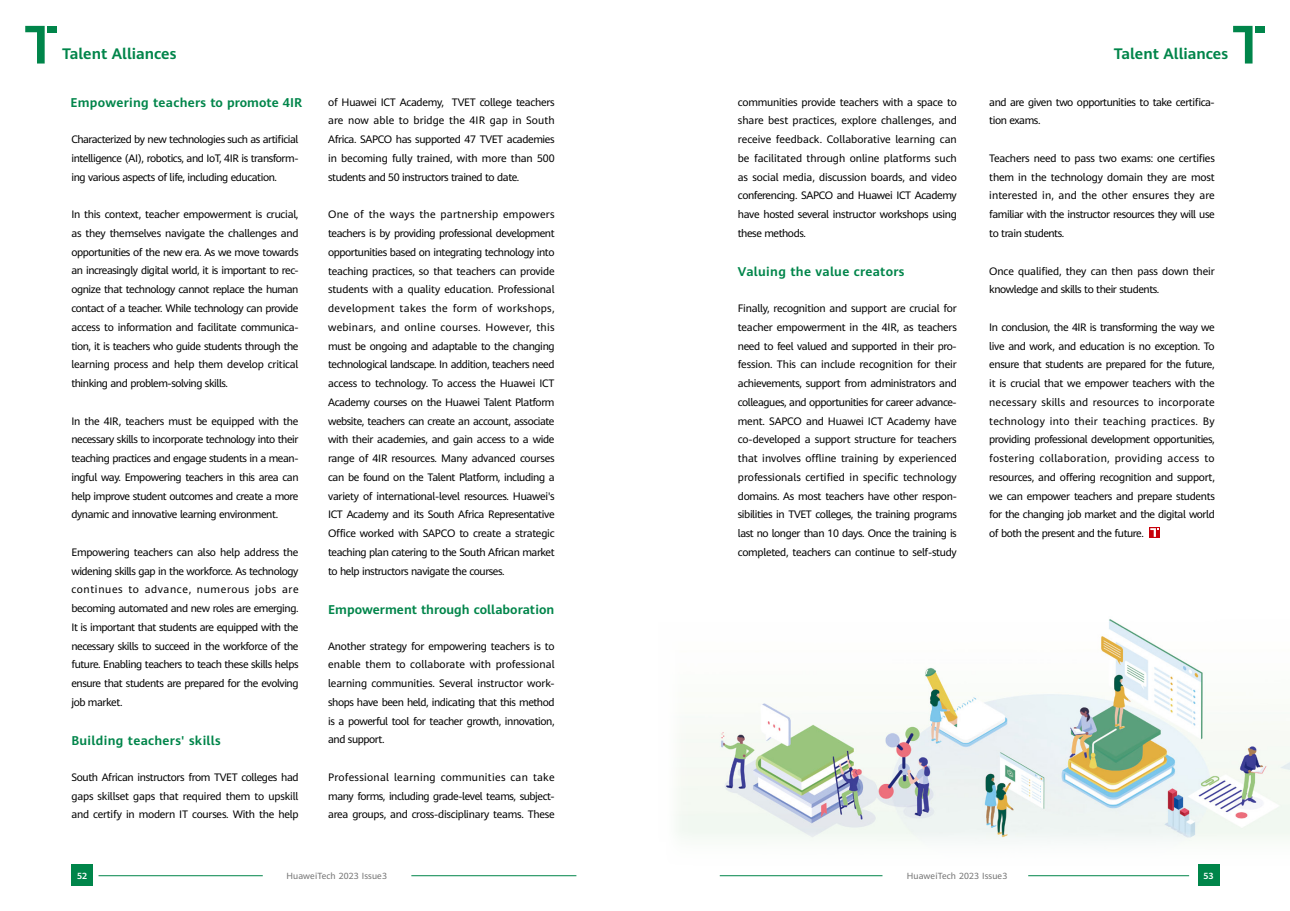
<style>
.page{position:relative;width:1290px;height:911px;background:#fff}
.page>*{position:absolute;margin:0;border:0;box-sizing:border-box;transform-origin:0 0}
.t1{font:700 15px "Huawei Sans";color:#00854a}
.t2{font:700 12.5px "Huawei Sans";letter-spacing:.025em;color:#00854a}
.t3{font:700 12.5px "Huawei Sans";letter-spacing:.005em;color:#00854a}
.t4{font:10.62px/18.8px "Huawei Sans";letter-spacing:-.04em;color:#000;text-align:justify}
.t5{font:10.62px/18.8px "Huawei Sans";letter-spacing:-.01em;color:#000}
.t6{font:8.75px "Huawei Sans";letter-spacing:.015em;color:#727272}
.t7{font:700 8.75px "Huawei Sans";color:#fff}
</style>
<div class="page">
<img style="left:678px;top:619px;width:612px;height:249px">
<div style="left:1149px;top:527px;width:10px;height:10px;background:#c7000a"></div>
<svg style="left:1150px;top:528px;width:9px;height:9px"></svg>
<hr style="left:411px;top:875px;width:165px;height:1px;background:#00854a">
<div style="left:71px;top:864px;width:22px;height:22px;background:#00854a"></div>
<hr style="left:99px;top:875px;width:164px;height:1px;background:#00854a">
<div style="left:47px;top:26px;width:9px;height:6px;background:#00854a"></div>
<svg style="left:25px;top:26px;width:20px;height:38px"></svg>
<div style="left:1198px;top:864px;width:21px;height:22px;background:#00854a"></div>
<hr style="left:720px;top:875px;width:162px;height:1px;background:#00854a">
<hr style="left:1028px;top:875px;width:161px;height:1px;background:#00854a">
<div style="left:1255px;top:26px;width:9px;height:6px;background:#00854a"></div>
<svg style="left:1233px;top:26px;width:19px;height:38px"></svg>
<h1 class="t1" style="left:62px;top:43px;width:116px">Talent Alliances</h1>
<p class="t2" style="left:71px;top:94px;width:233px">Empowering teachers to promote 4IR</p>
<p class="t4" style="left:71px;top:130px;width:229px">Characterized by new technologies such as artificial intelligence (AI), robotics, and IoT, 4IR is transform&shy;ing various aspects of life, including education.</p>
<p class="t4" style="left:71px;top:205px;width:229px">In this context, teacher empowerment is crucial, as they themselves navigate the challenges and opportunities of the new era. As we move towards an increasingly digital world, it is important to rec&shy;ognize that technology cannot replace the human contact of a teacher. While technology can provide access to information and facilitate communica&shy;tion, it is teachers who guide students through the learning process and help them develop critical thinking and problem-solving skills.</p>
<p class="t4" style="left:71px;top:411px;width:229px">In the 4IR, teachers must be equipped with the necessary skills to incorporate technology into their teaching practices and engage students in a mean&shy;ingful way. Empowering teachers in this area can help improve student outcomes and create a more dynamic and innovative learning environment.</p>
<p class="t4" style="left:71px;top:542px;width:229px">Empowering teachers can also help address the widening skills gap in the workforce. As technology continues to advance, numerous jobs are becoming automated and new roles are emerging.<br>It is important that students are equipped with the necessary skills to succeed in the workforce of the future. Enabling teachers to teach these skills helps ensure that students are prepared for the evolving job market.</p>
<p class="t2" style="left:71px;top:732px;width:151px">Building teachers' skills</p>
<p class="t4" style="left:71px;top:767px;width:229px">South African instructors from TVET colleges had gaps skillset gaps that required them to upskill and certify in modern IT courses. With the help</p>
<p class="t4" style="left:328px;top:92px;width:228px">of Huawei ICT Academy, TVET college teachers are now able to bridge the 4IR gap in South Africa. SAPCO has supported 47 TVET academies in becoming fully trained, with more than 500 students and 50 instructors trained to date.</p>
<p class="t4" style="left:328px;top:205px;width:228px">One of the ways the partnership empowers teachers is by providing professional development opportunities based on integrating technology into teaching practices, so that teachers can provide students with a quality education. Professional development takes the form of workshops, webinars, and online courses. However, this must be ongoing and adaptable to the changing technological landscape. In addition, teachers need access to technology. To access the Huawei ICT Academy courses on the Huawei Talent Platform website, teachers can create an account, associate with their academies, and gain access to a wide range of 4IR resources. Many advanced courses can be found on the Talent Platform, including a variety of international-level resources. Huawei's ICT Academy and its South Africa Representative Office worked with SAPCO to create a strategic teaching plan catering to the South African market to help instructors navigate the courses.</p>
<p class="t3" style="left:328px;top:600px;width:228px">Empowerment through collaboration</p>
<p class="t4" style="left:328px;top:636px;width:228px">Another strategy for empowering teachers is to enable them to collaborate with professional learning communities. Several instructor work&shy;shops have been held, indicating that this method is a powerful tool for teacher growth, innovation, and support.</p>
<p class="t4" style="left:328px;top:767px;width:228px">Professional learning communities can take many forms, including grade-level teams, subject&shy;area groups, and cross-disciplinary teams. These</p>
<p class="t4" style="left:738px;top:92px;width:220px">communities provide teachers with a space to share best practices, explore challenges, and receive feedback. Collaborative learning can be facilitated through online platforms such as social media, discussion boards, and video conferencing. SAPCO and Huawei ICT Academy have hosted several instructor workshops using these methods.</p>
<p class="t2" style="left:738px;top:263px;width:168px">Valuing the value creators</p>
<p class="t4" style="left:738px;top:298px;width:220px">Finally, recognition and support are crucial for teacher empowerment in the 4IR, as teachers need to feel valued and supported in their pro&shy;fession. This can include recognition for their achievements, support from administrators and colleagues, and opportunities for career advance&shy;ment. SAPCO and Huawei ICT Academy have co-developed a support structure for teachers that involves offline training by experienced professionals certified in specific technology domains. As most teachers have other respon&shy;sibilities in TVET colleges, the training programs last no longer than 10 days. Once the training is completed, teachers can continue to self-study</p>
<h1 class="t1" style="left:1113px;top:43px;width:116px">Talent Alliances</h1>
<p class="t4" style="left:989px;top:92px;width:227px">and are given two opportunities to take certifica&shy;tion exams.</p>
<p class="t4" style="left:989px;top:148px;width:227px">Teachers need to pass two exams: one certifies them in the technology domain they are most interested in, and the other ensures they are familiar with the instructor resources they will use to train students.</p>
<p class="t5" style="left:989px;top:261px;width:227px">Once qualified, they can then pass down their knowledge and skills to their students.</p>
<p class="t4" style="left:989px;top:317px;width:227px">In conclusion, the 4IR is transforming the way we live and work, and education is no exception. To ensure that students are prepared for the future, it is crucial that we empower teachers with the necessary skills and resources to incorporate technology into their teaching practices. By providing professional development opportunities, fostering collaboration, providing access to resources, and offering recognition and support, we can empower teachers and prepare students for the changing job market and the digital world of both the present and the future.</p>
<p class="t7" style="left:77px;top:870px;width:12px">52</p>
<p class="t6" style="left:286px;top:869px;width:102px">HuaweiTech 2023 Issue3</p>
<p class="t6" style="left:907px;top:869px;width:102px">HuaweiTech 2023 Issue3</p>
<p class="t7" style="left:1203px;top:870px;width:12px">53</p>
</div>
